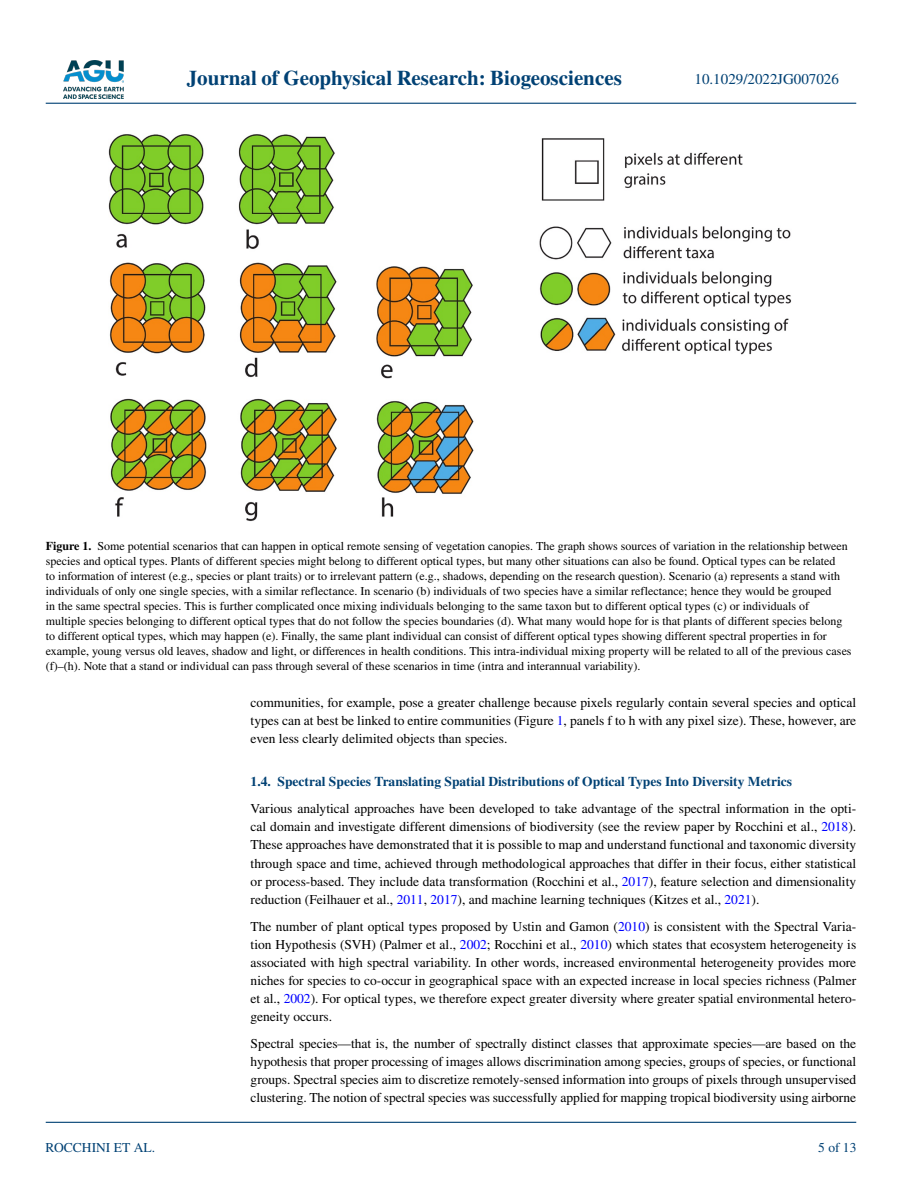
<style>
.page{position:relative;width:902px;height:1183px;background:#fff}
.page>*{position:absolute;margin:0;border:0;box-sizing:border-box;transform-origin:0 0}
.t1{font:700 21px "STIX";color:#004174}
.t2{font:15px "STIX";color:#004174}
.t3{font:13.5px/18px "STIX";color:#000;text-align:justify}
.t4{font:700 13.5px "STIX";color:#004174}
.t5{font:13.5px "STIX";color:#004174}
.t6{font:12px/15px "STIX";color:#000}
.s1{font-weight:700}
.s2{color:#00f}
</style>
<div class="page">
<img style="left:63px;top:60px;width:60px;height:39px">
<hr style="left:46px;top:103px;width:810px;height:1px;background:#004174">
<hr style="left:46px;top:1121px;width:810px;height:1px;background:#004174">
<img style="left:109px;top:134px;width:682px;height:387px">
<h1 class="t1" style="left:187px;top:66px;width:436px">Journal of Geophysical Research: Biogeosciences</h1>
<p class="t2" style="left:694px;top:69px;width:146px">10.1029/2022JG007026</p>
<p class="t6" style="left:46px;top:538px;width:807px"><span class="s1">Figure 1.</span> Some potential scenarios that can happen in optical remote sensing of vegetation canopies. The graph shows sources of variation in the relationship between species and optical types. Plants of different species might belong to different optical types, but many other situations can also be found. Optical types can be related<br>to information of interest (e.g., species or plant traits) or to irrelevant pattern (e.g., shadows, depending on the research question). Scenario (a) represents a stand with individuals of only one single species, with a similar reflectance. In scenario (b) individuals of two species have a similar reflectance; hence they would be grouped<br>in the same spectral species. This is further complicated once mixing individuals belonging to the same taxon but to different optical types (c) or individuals of multiple species belonging to different optical types that do not follow the species boundaries (d). What many would hope for is that plants of different species belong to different optical types, which may happen (e). Finally, the same plant individual can consist of different optical types showing different spectral properties in for example, young versus old leaves, shadow and light, or differences in health conditions. This intra-individual mixing property will be related to all of the previous cases (f)–(h). Note that a stand or individual can pass through several of these scenarios in time (intra and interannual variability).</p>
<p class="t5" style="left:45px;top:1138px;width:111px">ROCCHINI ET AL.</p>
<p class="t3" style="left:250px;top:694px;width:607px">communities, for example, pose a greater challenge because pixels regularly contain several species and optical types can at best be linked to entire communities (Figure <span class="s2">1</span>, panels f to h with any pixel size). These, however, are even less clearly delimited objects than species.</p>
<p class="t4" style="left:250px;top:773px;width:543px">1.4. Spectral Species Translating Spatial Distributions of Optical Types Into Diversity Metrics</p>
<p class="t3" style="left:250px;top:800px;width:607px">Various analytical approaches have been developed to take advantage of the spectral information in the opti&shy;cal domain and investigate different dimensions of biodiversity (see the review paper by Rocchini et al., <span class="s2">2018</span>).<br>These approaches have demonstrated that it is possible to map and understand functional and taxonomic diversity through space and time, achieved through methodological approaches that differ in their focus, either statistical or process-based. They include data transformation (Rocchini et al., <span class="s2">2017</span>), feature selection and dimensionality reduction (Feilhauer et al., <span class="s2">2011</span>, <span class="s2">2017</span>), and machine learning techniques (Kitzes et al., <span class="s2">2021</span>).</p>
<p class="t3" style="left:250px;top:917px;width:607px">The number of plant optical types proposed by Ustin and Gamon (<span class="s2">2010</span>) is consistent with the Spectral Varia&shy;tion Hypothesis (SVH) (Palmer et al., <span class="s2">2002</span>; Rocchini et al., <span class="s2">2010</span>) which states that ecosystem heterogeneity is associated with high spectral variability. In other words, increased environmental heterogeneity provides more niches for species to co-occur in geographical space with an expected increase in local species richness (Palmer et al., <span class="s2">2002</span>). For optical types, we therefore expect greater diversity where greater spatial environmental hetero&shy;geneity occurs.</p>
<p class="t3" style="left:250px;top:1034px;width:607px">Spectral species—that is, the number of spectrally distinct classes that approximate species—are based on the hypothesis that proper processing of images allows discrimination among species, groups of species, or functional groups. Spectral species aim to discretize remotely-sensed information into groups of pixels through unsupervised clustering. The notion of spectral species was successfully applied for mapping tropical biodiversity using airborne</p>
<p class="t5" style="left:818px;top:1138px;width:40px">5 of 13</p>
</div>
